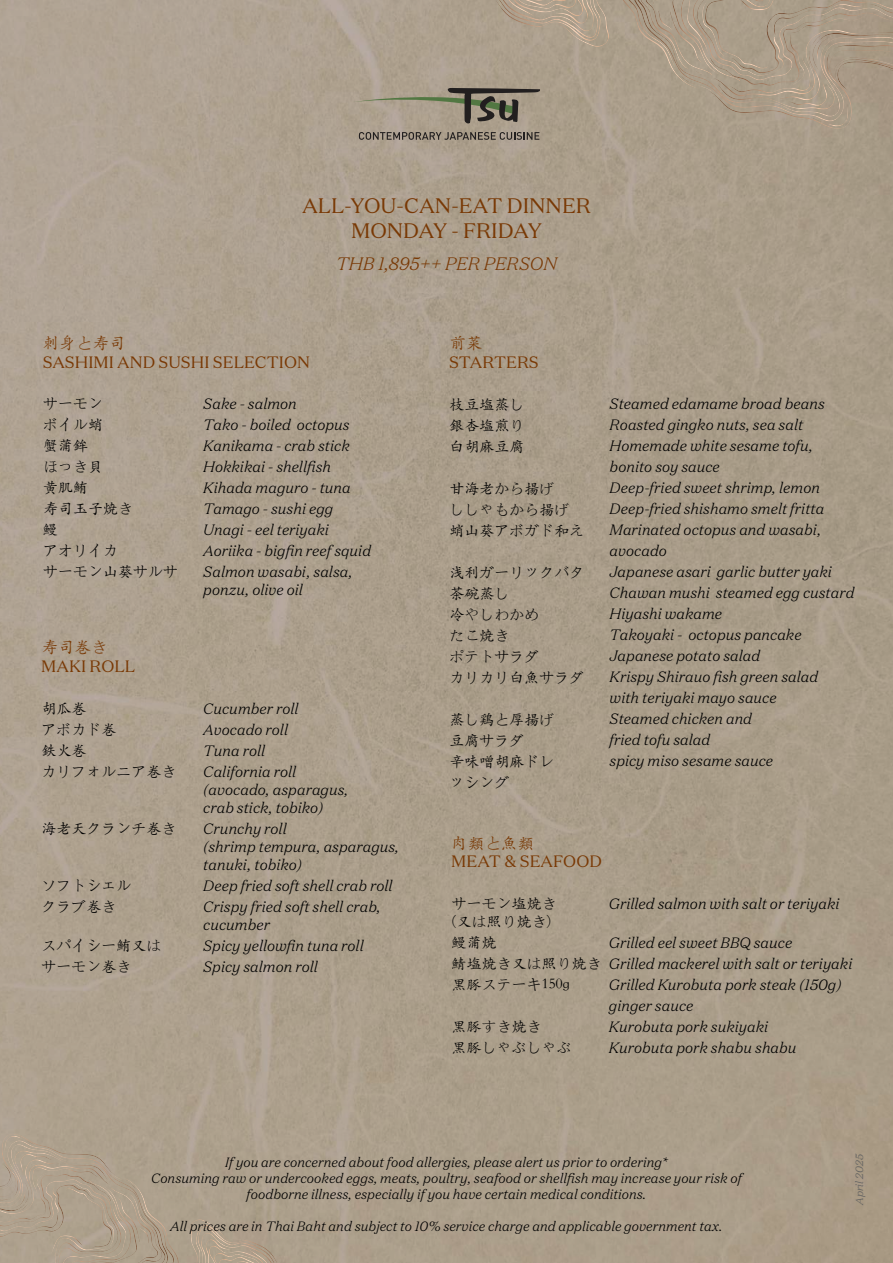
<style>
.page{position:relative;width:893px;height:1263px;background:#fff}
.page>*{position:absolute;margin:0;border:0;box-sizing:border-box;transform-origin:0 0}
.t1{font:21px/25.2px "Domaine Text";color:#793905;text-align:center}
.t2{font:italic 300 18px "Domaine Text";color:#793905}
.t3{font:16.5px "Domaine Text";color:#793905}
.t4{font:16.5px "ST Kaiti SC";color:#793905}
.t5{font:italic 300 15px/21px "Domaine Text";color:#000}
.t6{font:15px/21px "ST Kaiti SC";color:#000}
.t7{font:italic 300 13.5px/16.2px "Domaine Text";color:#000;text-align:center}
.t8{font:italic 300 10.65px "Domaine Text";color:#5f5f5f}
</style>
<div class="page">
<img style="left:0;top:0;width:893px;height:1263px">
<img style="left:496px;top:0;width:50px;height:41px">
<img style="left:502px;top:0;width:44px;height:31px">
<img style="left:508px;top:0;width:6px;height:16px">
<img style="left:514px;top:0;width:32px;height:16px">
<img style="left:518px;top:0;width:28px;height:9px">
<img style="left:525px;top:0;width:21px;height:6px">
<img style="left:622px;top:0;width:12px;height:89px">
<img style="left:628px;top:0;width:6px;height:69px">
<img style="left:634px;top:0;width:73px;height:121px">
<img style="left:637px;top:0;width:256px;height:117px">
<img style="left:707px;top:69px;width:186px;height:60px">
<img style="left:681px;top:76px;width:31px;height:16px">
<img style="left:811px;top:103px;width:37px;height:23px">
<img style="left:641px;top:0;width:5px;height:69px">
<svg style="left:696px;top:75px;width:16px;height:5px"></svg>
<img style="left:717px;top:96px;width:118px;height:13px">
<img style="left:865px;top:34px;width:28px;height:23px">
<img style="left:865px;top:32px;width:28px;height:2px">
<img style="left:714px;top:30px;width:145px;height:66px">
<img style="left:779px;top:51px;width:11px;height:49px">
<img style="left:788px;top:85px;width:39px;height:21px">
<img style="left:646px;top:0;width:66px;height:75px">
<img style="left:790px;top:16px;width:75px;height:69px">
<img style="left:670px;top:11px;width:32px;height:52px">
<img style="left:546px;top:0;width:63px;height:47px">
<img style="left:837px;top:81px;width:56px;height:9px">
<img style="left:839px;top:72px;width:54px;height:9px">
<img style="left:839px;top:57px;width:54px;height:15px">
<img style="left:834px;top:45px;width:59px;height:4px">
<img style="left:826px;top:52px;width:13px;height:32px">
<img style="left:817px;top:36px;width:17px;height:26px">
<img style="left:812px;top:33px;width:15px;height:13px">
<img style="left:730px;top:55px;width:80px;height:38px">
<svg style="left:653px;top:0;width:5px;height:4px"></svg>
<img style="left:658px;top:11px;width:14px;height:19px">
<img style="left:768px;top:0;width:6px;height:10px">
<img style="left:705px;top:0;width:63px;height:69px">
<img style="left:240px;top:1224px;width:37px;height:39px">
<img style="left:240px;top:1233px;width:32px;height:30px">
<img style="left:263px;top:1249px;width:4px;height:14px">
<img style="left:240px;top:1246px;width:23px;height:17px">
<img style="left:240px;top:1253px;width:20px;height:10px">
<img style="left:240px;top:1257px;width:15px;height:6px">
<svg style="left:240px;top:1261px;width:10px;height:2px"></svg>
<img style="left:168px;top:1176px;width:11px;height:87px">
<img style="left:168px;top:1195px;width:6px;height:68px">
<img style="left:116px;top:1140px;width:52px;height:123px">
<div style="left:0;top:1144px;width:166px;height:119px;background:#aea18d"></div>
<div style="left:0;top:1134px;width:116px;height:54px;background:#ada08d"></div>
<img style="left:112px;top:1174px;width:24px;height:13px">
<img style="left:4px;top:1136px;width:31px;height:17px">
<img style="left:158px;top:1194px;width:4px;height:69px">
<svg style="left:111px;top:1183px;width:13px;height:4px"></svg>
<img style="left:15px;top:1150px;width:93px;height:14px">
<img style="left:11px;top:1164px;width:99px;height:50px">
<img style="left:47px;top:1159px;width:12px;height:39px">
<img style="left:20px;top:1154px;width:33px;height:19px">
<img style="left:111px;top:1187px;width:47px;height:76px">
<img style="left:0;top:1173px;width:47px;height:49px">
<img style="left:118px;top:1198px;width:22px;height:44px">
<img style="left:190px;top:1219px;width:50px;height:44px">
<img style="left:0;top:1164px;width:11px;height:9px">
<img style="left:0;top:1173px;width:10px;height:7px">
<svg style="left:0;top:1180px;width:10px;height:10px"></svg>
<img style="left:10px;top:1170px;width:8px;height:19px">
<img style="left:10px;top:1189px;width:15px;height:9px">
<svg style="left:0;top:1198px;width:28px;height:14px"></svg>
<img style="left:32px;top:1167px;width:65px;height:29px">
<svg style="left:144px;top:1249px;width:8px;height:6px"></svg>
<img style="left:139px;top:1227px;width:10px;height:16px">
<img style="left:51px;top:1235px;width:32px;height:20px">
<img style="left:65px;top:1188px;width:47px;height:60px">
<svg style="left:359px;top:132px;width:180px;height:8px"></svg>
<svg style="left:353px;top:88px;width:187px;height:36px"></svg>
<h1 class="t1" style="left:302px;top:193px;width:290px">ALL-YOU-CAN-EAT DINNER<br>MONDAY - FRIDAY</h1>
<p class="t2" style="left:336px;top:256px;width:222px">THB 1,895++ PER PERSON</p>
<p class="t4" style="left:43px;top:332px;width:84px">刺身と寿司</p>
<p class="t3" style="left:43px;top:352px;width:269px">SASHIMI AND SUSHI SELECTION</p>
<p class="t6" style="left:43px;top:392px;width:137px">サーモン<br>ボイル蛸<br>蟹蒲鉾<br>ほっき貝<br>黄肌鮪<br>寿司玉子焼き<br>鰻<br>アオリイカ　　<br>サーモン山葵サルサ</p>
<p class="t5" style="left:203px;top:394px;width:169px">Sake - salmon<br>Tako - boiled octopus<br>Kanikama - crab stick<br>Hokkikai - shellfish<br>Kihada maguro - tuna<br>Tamago - sushi egg<br>Unagi - eel teriyaki<br>Aoriika - bigfin reef squid<br>Salmon wasabi, salsa,</p>
<p class="t5" style="left:203px;top:580px;width:101px">ponzu, olive oil</p>
<p class="t4" style="left:41px;top:637px;width:68px">寿司巻き</p>
<p class="t3" style="left:41px;top:657px;width:95px">MAKI ROLL</p>
<p class="t6" style="left:41px;top:697px;width:137px">胡瓜巻<br>アボカド巻<br>鉄火巻<br>カリフォルニア巻き</p>
<p class="t6" style="left:41px;top:817px;width:137px">海老天クランチ巻き</p>
<p class="t6" style="left:41px;top:874px;width:92px">ソフトシェルクラブ巻き</p>
<p class="t6" style="left:41px;top:934px;width:122px">スパイシー鮪又はサーモン巻き</p>
<p class="t5" style="left:203px;top:699px;width:97px">Cucumber roll<br>Avocado roll<br>Tuna roll<br>California roll</p>
<p class="t5" style="left:203px;top:782px;width:147px;line-height:18px">(avocado, asparagus, crab stick, tobiko)</p>
<p class="t5" style="left:203px;top:821px;width:197px;line-height:18px">Crunchy roll<br>(shrimp tempura, asparagus, tanuki, tobiko)</p>
<p class="t5" style="left:203px;top:876px;width:191px">Deep fried soft shell crab roll<br>Crispy fried soft shell crab,</p>
<p class="t5" style="left:203px;top:915px;width:162px">cucumber<br>Spicy yellowfin tuna roll<br>Spicy salmon roll</p>
<p class="t4" style="left:449px;top:332px;width:34px">前菜</p>
<p class="t3" style="left:449px;top:352px;width:91px">STARTERS</p>
<p class="t6" style="left:449px;top:393px;width:76px;text-align:justify">枝豆塩蒸し銀杏塩煎り白胡麻豆腐</p>
<p class="t6" style="left:449px;top:477px;width:136px">甘海老から揚げ<br>ししゃもから揚げ蛸山葵アボガド和え</p>
<p class="t6" style="left:449px;top:561px;width:136px">浅利ガーリックバタ茶碗蒸し<br>冷やしわかめ<br>たこ焼き<br>ポテトサラダ<br>カリカリ白魚サラダ</p>
<p class="t6" style="left:449px;top:708px;width:106px">蒸し鶏と厚揚げ豆腐サラダ<br>辛味噌胡麻ドレッシング</p>
<p class="t5" style="left:610px;top:394px;width:246px">Steamed edamame broad beans<br>Roasted gingko nuts, sea salt<br>Homemade white sesame tofu, bonito soy sauce<br>Deep-fried sweet shrimp, lemon<br>Deep-fried shishamo smelt fritta<br>Marinated octopus and wasabi, avocado<br>Japanese asari garlic butter yaki<br>Chawan mushi steamed egg custard<br>Hiyashi wakame<br>Takoyaki - octopus pancake<br>Japanese potato salad<br>Krispy Shirauo fish green salad<br>with teriyaki mayo sauce<br>Steamed chicken and<br>fried tofu salad<br>spicy miso sesame sauce</p>
<p class="t4" style="left:451px;top:832px;width:84px">肉類と魚類</p>
<p class="t3" style="left:451px;top:852px;width:152px">MEAT &amp; SEAFOOD</p>
<p class="t6" style="left:451px;top:893px;width:106px;line-height:18px">サーモン塩焼き(又は照り焼き)</p>
<p class="t6" style="left:451px;top:931px;width:151px">鰻蒲焼<br>鯖塩焼き又は照り焼き黒豚ステーキ150g</p>
<p class="t6" style="left:451px;top:1015px;width:121px">黒豚すき焼き<br>黒豚しゃぶしゃぶ</p>
<p class="t5" style="left:609px;top:894px;width:232px">Grilled salmon with salt or teriyaki</p>
<p class="t5" style="left:609px;top:933px;width:245px">Grilled eel sweet BBQ sauce<br>Grilled mackerel with salt or teriyaki<br>Grilled Kurobuta pork steak (150g) ginger sauce<br>Kurobuta pork sukiyaki<br>Kurobuta pork shabu shabu</p>
<p class="t7" style="left:151px;top:1155px;width:592px">If you are concerned about food allergies, please alert us prior to ordering*<br>Consuming raw or undercooked eggs, meats, poultry, seafood or shellfish may increase your risk of foodborne illness, especially if you have certain medical conditions.</p>
<p class="t7" style="left:170px;top:1220px;width:554px">All prices are in Thai Baht and subject to 10% service charge and applicable government tax.</p>
<p class="t8" style="left:855px;top:1205px;width:53px;rotate:-90deg">April 2025</p>
</div>
